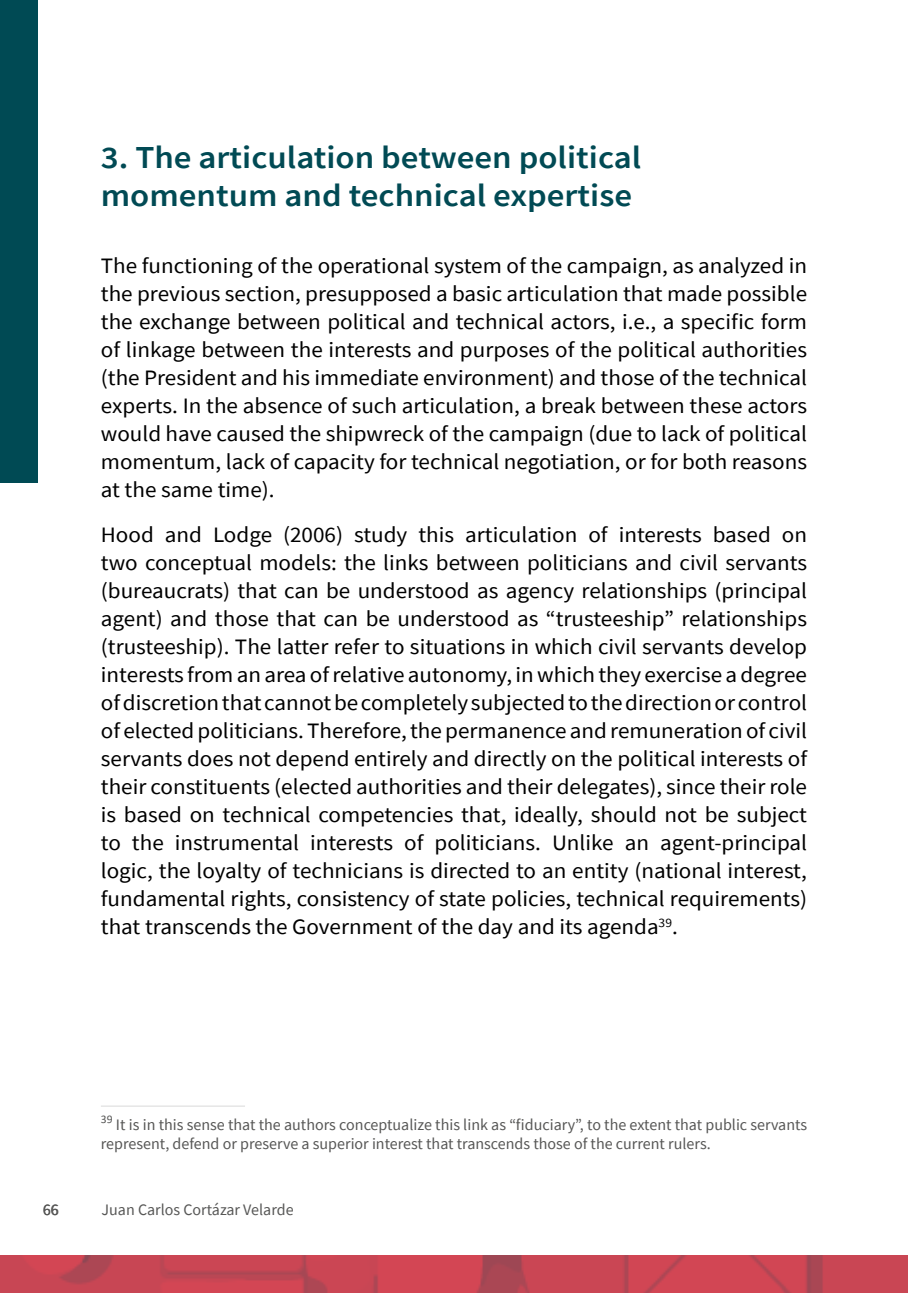
<style>
.page{position:relative;width:908px;height:1293px;background:#fff}
.page>*{position:absolute;margin:0;border:0;box-sizing:border-box;transform-origin:0 0}
.t1{font:600 32px/38.4px "Source Sans Pro";color:#014a54;scale:1.09 1}
.t2{font:22px/28px "Source Sans Pro";color:#000;text-align:justify;scale:1.05 1}
.t3{font:16px/19.2px "Source Sans Pro";color:#575756}
</style>
<div class="page">
<img style="left:0;top:1255px;width:907px;height:38px">
<div style="left:0;top:0;width:38px;height:482px;background:#004a54"></div>
<hr style="left:907px;top:0;width:1px;height:482px;background:#004a54">
<hr style="left:101px;top:1105px;width:144px;height:1px;background:#dadada">
<h1 class="t1" style="left:101px;top:137px;width:497px">3. The articulation between political momentum and technical expertise</h1>
<p class="t2" style="left:101px;top:251px;width:673px">The functioning of the operational system of the campaign, as analyzed in the previous section, presupposed a basic articulation that made possible the exchange between political and technical actors, i.e., a specific form of linkage between the interests and purposes of the political authorities (the President and his immediate environment) and those of the technical experts. In the absence of such articulation, a break between these actors would have caused the shipwreck of the campaign (due to lack of political momentum, lack of capacity for technical negotiation, or for both reasons at the same time).</p>
<p class="t2" style="left:101px;top:520px;width:673px">Hood and Lodge (2006) study this articulation of interests based on two conceptual models: the links between politicians and civil servants (bureaucrats) that can be understood as agency relationships (principal agent) and those that can be understood as “trusteeship” relationships (trusteeship). The latter refer to situations in which civil servants develop interests from an area of relative autonomy, in which they exercise a degree of discretion that cannot be completely subjected to the direction or control of elected politicians. Therefore, the permanence and remuneration of civil servants does not depend entirely and directly on the political interests of their constituents (elected authorities and their delegates), since their role is based on technical competencies that, ideally, should not be subject to the instrumental interests of politicians. Unlike an agent-principal logic, the loyalty of technicians is directed to an entity (national interest, fundamental rights, consistency of state policies, technical requirements) that transcends the Government of the day and its agenda<sup>39</sup>.</p>
<p class="t3" style="left:101px;top:1115px;width:707px"><sup>39</sup> It is in this sense that the authors conceptualize this link as “fiduciary”, to the extent that public servants represent, defend or preserve a superior interest that transcends those of the current rulers.</p>
<p class="t3" style="left:43px;top:1200px;width:17px">66</p>
<p class="t3" style="left:101px;top:1200px;width:193px">Juan Carlos Cortázar Velarde</p>
</div>
